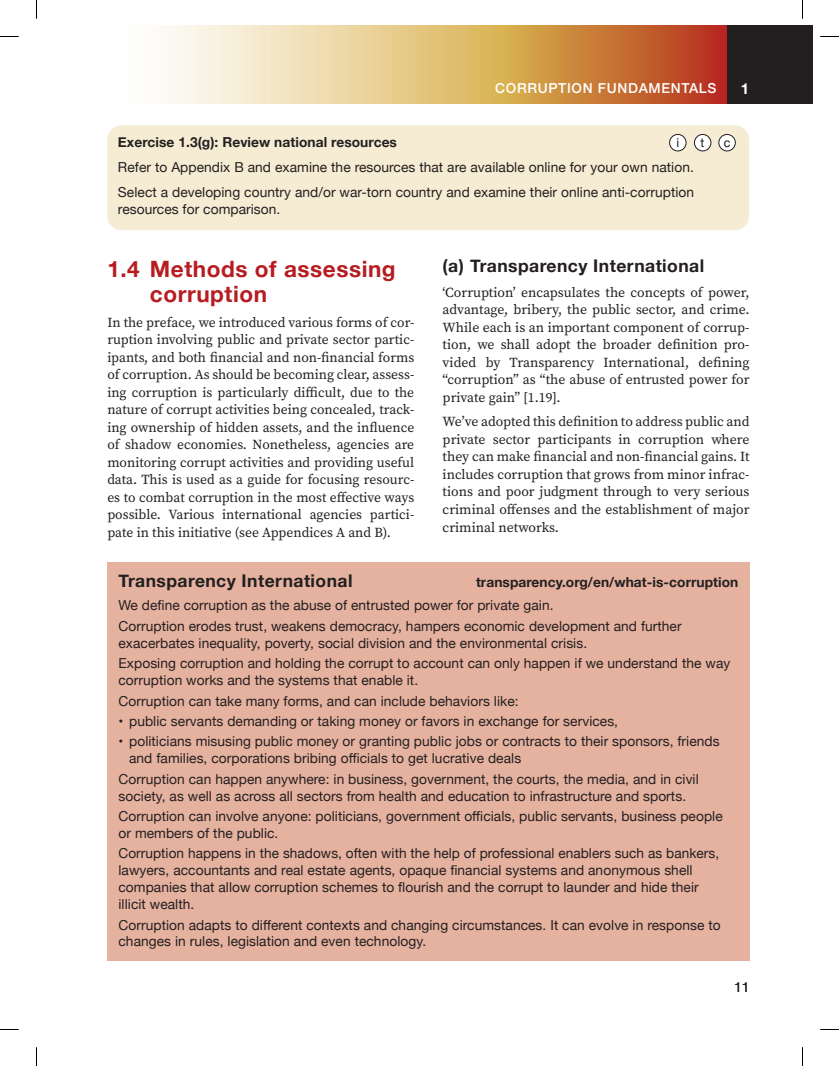
<style>
.page{position:relative;width:839px;height:1066px;background:#fff}
.page>*{position:absolute;margin:0;border:0;box-sizing:border-box;transform-origin:0 0}
.t1{font:700 22.5px/25px "Helvetica Neue";letter-spacing:.025em;color:#b61c20}
.t2{font:700 17.5px "Helvetica Neue";letter-spacing:.025em;color:#231f20}
.t3{font:700 15px "Helvetica Neue";color:#fff}
.t4{font:13.75px/16.9px "Helvetica Neue";letter-spacing:.005em;color:#231f20}
.t5{font:13.75px/17.5px "Source Serif Pro";color:#231f20;text-align:justify}
.t6{font:700 13.75px "Helvetica Neue";letter-spacing:.005em;color:#231f20}
.t7{font:500 13.75px "Helvetica Neue";letter-spacing:.05em;color:#fff}
.t8{font:12.5px "Helvetica Neue";color:#231f20}
</style>
<div class="page">
<svg style="left:159px;top:26px;width:568px;height:78px;background:#ddaf7b"></svg>
<div style="left:727px;top:26px;width:85px;height:78px;background:#231f20"></div>
<div style="left:107px;top:562px;width:642px;height:398px;background:#e6b2a0"></div>
<div style="left:107px;top:125px;width:642px;height:105px;background:#f6ecd4;border-radius:14px"></div>
<div style="left:669px;top:134px;width:17px;height:17px;background:#fff;border-radius:50%"></div>
<div style="left:669px;top:134px;width:17px;height:17px;border:1px solid #231f20;border-radius:50%"></div>
<div style="left:694px;top:134px;width:16px;height:17px;background:#fff;border-radius:50%"></div>
<div style="left:693px;top:134px;width:18px;height:17px;border:1px solid #231f20;border-radius:50%"></div>
<div style="left:718px;top:134px;width:17px;height:17px;background:#fff;border-radius:50%"></div>
<div style="left:718px;top:134px;width:17px;height:17px;border:1px solid #231f20;border-radius:50%"></div>
<svg style="left:0;top:36px;width:19px;height:1px"></svg>
<svg style="left:820px;top:36px;width:18px;height:1px"></svg>
<svg style="left:36px;top:0;width:1px;height:19px"></svg>
<svg style="left:36px;top:1047px;width:1px;height:18px"></svg>
<svg style="left:802px;top:0;width:1px;height:19px"></svg>
<svg style="left:802px;top:1047px;width:1px;height:18px"></svg>
<p class="t7" style="left:495px;top:77px;width:222px">CORRUPTION FUNDAMENTALS</p>
<p class="t3" style="left:740px;top:77px;width:10px">1</p>
<p class="t6" style="left:118px;top:132px;width:280px">Exercise 1.3(g): Review national resources</p>
<p class="t4" style="left:118px;top:155px;width:577px;line-height:24.6px">Refer to Appendix B and examine the resources that are available online for your own nation.<br>Select a developing country and/or war-torn country and examine their online anti-corruption</p>
<p class="t4" style="left:118px;top:201px;width:164px">resources for comparison.</p>
<p class="t8" style="left:676px;top:133px;width:4px">i</p>
<p class="t8" style="left:700px;top:133px;width:5px">t</p>
<p class="t8" style="left:723px;top:133px;width:8px">c</p>
<h1 class="t1" style="left:150px;top:257px;width:247px;text-indent:-43px">1.4 Methods of assessing corruption</h1>
<p class="t5" style="left:107px;top:313px;width:308px">In the preface, we introduced various forms of cor&shy;ruption involving public and private sector partic&shy;ipants, and both financial and non-financial forms of corruption. As should be becoming clear, assess&shy;ing corruption is particularly difficult, due to the nature of corrupt activities being concealed, track&shy;ing ownership of hidden assets, and the influence of shadow economies. Nonetheless, agencies are monitoring corrupt activities and providing useful data. This is used as a guide for focusing resourc&shy;es to combat corruption in the most effective ways possible. Various international agencies partici&shy;pate in this initiative (see Appendices A and B).</p>
<p class="t2" style="left:442px;top:252px;width:263px">(a) Transparency International</p>
<p class="t5" style="left:442px;top:283px;width:308px">‘Corruption’ encapsulates the concepts of power, advantage, bribery, the public sector, and crime.<br>While each is an important component of corrup&shy;tion, we shall adopt the broader definition pro&shy;vided by Transparency International, defining “corruption” as “the abuse of entrusted power for private gain” [1.19].</p>
<p class="t5" style="left:442px;top:413px;width:308px">We’ve adopted this definition to address public and private sector participants in corruption where they can make financial and non-financial gains. It includes corruption that grows from minor infrac&shy;tions and poor judgment through to very serious criminal offenses and the establishment of major criminal networks.</p>
<p class="t2" style="left:118px;top:566px;width:235px">Transparency International</p>
<p class="t6" style="left:476px;top:570px;width:264px">transparency.org/en/what-is-corruption</p>
<p class="t4" style="left:118px;top:596px;width:564px;line-height:20.4px">We define corruption as the abuse of entrusted power for private gain.<br>Corruption erodes trust, weakens democracy, hampers economic development and further</p>
<p class="t4" style="left:118px;top:633px;width:613px;line-height:20.4px">exacerbates inequality, poverty, social division and the environmental crisis.<br>Exposing corruption and holding the corrupt to account can only happen if we understand the way</p>
<p class="t4" style="left:118px;top:670px;width:401px;line-height:20.4px">corruption works and the systems that enable it.<br>Corruption can take many forms, and can include behaviors like:</p>
<p class="t4" style="left:118px;top:713px;width:501px">• public servants demanding or taking money or favors in exchange for services,</p>
<p class="t4" style="left:129px;top:733px;width:592px;text-indent:-11px">• politicians misusing public money or granting public jobs or contracts to their sponsors, friends and families, corporations bribing officials to get lucrative deals</p>
<p class="t4" style="left:118px;top:771px;width:581px">Corruption can happen anywhere: in business, government, the courts, the media, and in civil society, as well as across all sectors from health and education to infrastructure and sports.</p>
<p class="t4" style="left:118px;top:808px;width:605px">Corruption can involve anyone: politicians, government officials, public servants, business people or members of the public.</p>
<p class="t4" style="left:118px;top:845px;width:602px">Corruption happens in the shadows, often with the help of professional enablers such as bankers, lawyers, accountants and real estate agents, opaque financial systems and anonymous shell companies that allow corruption schemes to flourish and the corrupt to launder and hide their illicit wealth.</p>
<p class="t4" style="left:118px;top:916px;width:603px">Corruption adapts to different contexts and changing circumstances. It can evolve in response to changes in rules, legislation and even technology.</p>
<p class="t4" style="left:734px;top:978px;width:17px">11</p>
</div>
